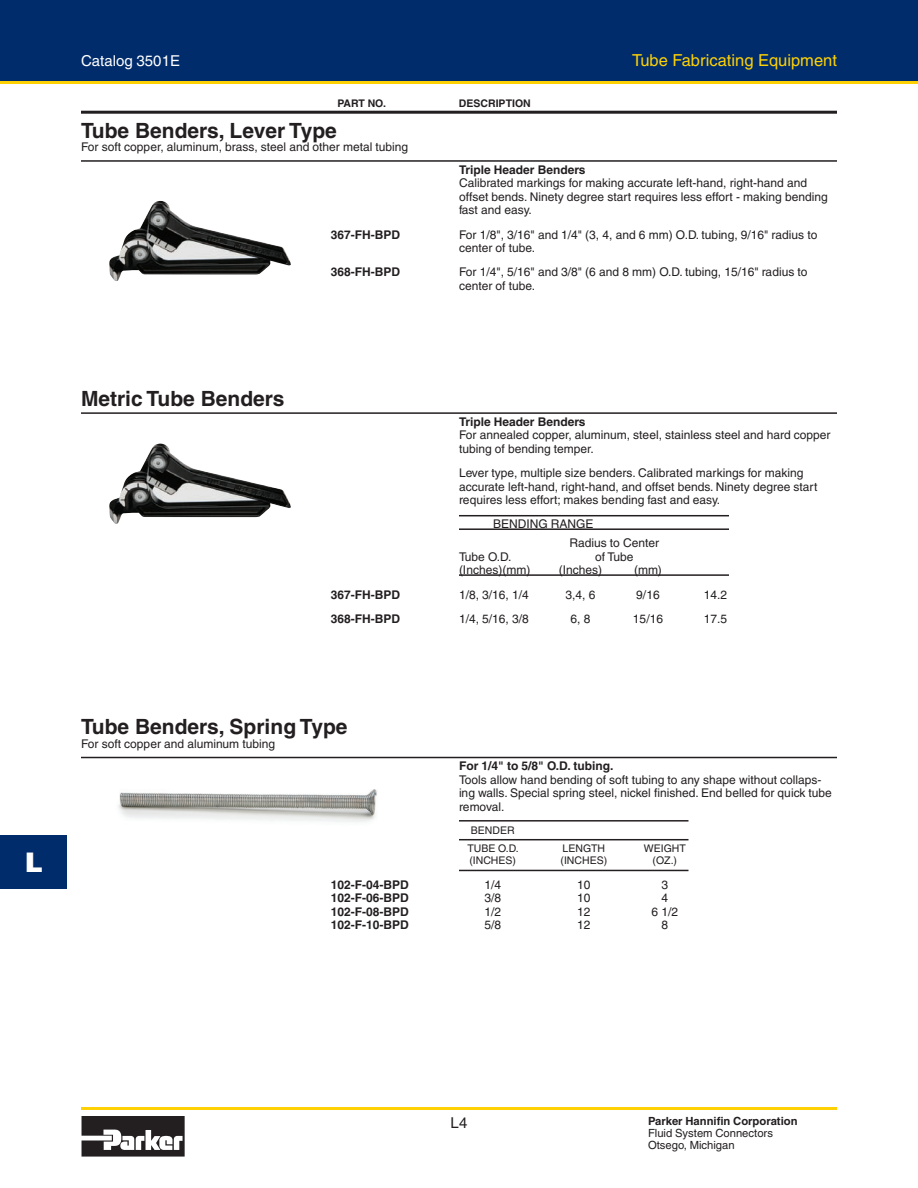
<style>
.page{position:relative;width:918px;height:1188px;background:#fff}
.page>*{position:absolute;margin:0;border:0;box-sizing:border-box;transform-origin:0 0}
.t1{font:900 27px "Helvetica";color:#fff}
.t2{font:700 21px "Helvetica";color:#231f20}
.t3{font:16.5px "Helvetica LT Std";color:#fed105}
.t4{font:15px "Helvetica";color:#fff}
.t5{font:15px "Helvetica";color:#231f20}
.Tool_Data{font:12px/13.5px "Helvetica";color:#231f20}
.Tool_Data-2{font:700 12px "Helvetica";color:#231f20}
.Body{font:12px "Helvetica";color:#231f20}
.Tool_Data_Rule{font:700 12px "Helvetica";color:#231f20}
.t6{font:11.25px "Helvetica";color:#231f20}
.t7{font:700 11.25px "Helvetica";color:#231f20}
.Tool_Data-3{font:10.5px "Helvetica";color:#231f20}
.Headings{font:700 10.5px "Helvetica";color:#231f20}
</style>
<div class="page">
<hr style="left:81px;top:111px;width:756px;height:3px;background:#231f20">
<hr style="left:81px;top:1107px;width:756px;height:3px;background:#fed105">
<svg style="left:82px;top:1116px;width:103px;height:41px"></svg>
<div style="left:0;top:835px;width:68px;height:53px;background:#002c6b"></div>
<div style="left:0;top:0;width:918px;height:81px;background:#002c6b"></div>
<hr style="left:0;top:81px;width:918px;height:3px;background:#fed105">
<hr style="left:81px;top:160px;width:756px;height:2px;background:#231f20">
<hr style="left:81px;top:412px;width:756px;height:2px;background:#231f20">
<hr style="left:459px;top:515px;width:270px;height:1px;background:#231f20">
<hr style="left:459px;top:528px;width:270px;height:2px;background:#231f20">
<hr style="left:459px;top:574px;width:270px;height:2px;background:#231f20">
<hr style="left:81px;top:757px;width:756px;height:1px;background:#231f20">
<hr style="left:459px;top:820px;width:229px;height:2px;background:#231f20">
<hr style="left:459px;top:839px;width:229px;height:1px;background:#231f20">
<hr style="left:459px;top:870px;width:229px;height:1px;background:#231f20">
<img style="left:118px;top:789px;width:259px;height:33px">
<img style="left:109px;top:201px;width:182px;height:80px">
<img style="left:109px;top:444px;width:182px;height:80px">
<p class="t4" style="left:81px;top:52px;width:101px">Catalog 3501E</p>
<p class="t3" style="left:632px;top:50px;width:206px">Tube Fabricating Equipment</p>
<p class="Headings" style="left:338px;top:97px;width:50px">PART NO.</p>
<p class="Headings" style="left:459px;top:97px;width:73px">DESCRIPTION</p>
<p class="t2" style="left:81px;top:118px;width:257px">Tube Benders, Lever Type</p>
<p class="Body" style="left:81px;top:140px;width:329px">For soft copper, aluminum, brass, steel and other metal tubing</p>
<p class="Tool_Data_Rule" style="left:459px;top:162px;width:128px">Triple Header Benders</p>
<p class="Tool_Data" style="left:459px;top:176px;width:370px">Calibrated markings for making accurate left-hand, right-hand and offset bends. Ninety degree start requires less effort - making bending fast and easy.</p>
<p class="Tool_Data-2" style="left:331px;top:227px;width:71px">367-FH-BPD</p>
<p class="Tool_Data" style="left:459px;top:228px;width:360px">For 1/8", 3/16" and 1/4" (3, 4, and 6 mm) O.D. tubing, 9/16" radius to center of tube.</p>
<p class="Tool_Data-2" style="left:331px;top:265px;width:71px">368-FH-BPD</p>
<p class="Tool_Data" style="left:459px;top:265px;width:350px">For 1/4", 5/16" and 3/8" (6 and 8 mm) O.D. tubing, 15/16" radius to center of tube.</p>
<p class="t1" style="left:25px;top:845px;width:20px">L</p>
<p class="t2" style="left:81px;top:385px;width:205px">Metric Tube Benders</p>
<p class="Tool_Data_Rule" style="left:459px;top:414px;width:128px">Triple Header Benders</p>
<p class="Tool_Data" style="left:459px;top:428px;width:373px">For annealed copper, aluminum, steel, stainless steel and hard copper tubing of bending temper.</p>
<p class="Tool_Data" style="left:459px;top:466px;width:360px">Lever type, multiple size benders. Calibrated markings for making accurate left-hand, right-hand, and offset bends. Ninety degree start requires less effort; makes bending fast and easy.</p>
<p class="Tool_Data" style="left:493px;top:517px;width:102px">BENDING RANGE</p>
<p class="Tool_Data" style="left:569px;top:536px;width:91px">Radius to Center</p>
<p class="Tool_Data" style="left:459px;top:550px;width:54px">Tube O.D.</p>
<p class="Tool_Data" style="left:595px;top:550px;width:40px">of Tube</p>
<p class="Tool_Data" style="left:459px;top:563px;width:73px">(Inches)(mm)</p>
<p class="Tool_Data" style="left:559px;top:563px;width:45px">(Inches)</p>
<p class="Tool_Data" style="left:634px;top:563px;width:29px">(mm)</p>
<p class="Tool_Data-2" style="left:331px;top:587px;width:71px">367-FH-BPD</p>
<p class="Tool_Data" style="left:459px;top:588px;width:71px">1/8, 3/16, 1/4</p>
<p class="Tool_Data" style="left:566px;top:588px;width:31px">3,4, 6</p>
<p class="Tool_Data" style="left:636px;top:588px;width:25px">9/16</p>
<p class="Tool_Data" style="left:704px;top:588px;width:25px">14.2</p>
<p class="Tool_Data-2" style="left:331px;top:611px;width:71px">368-FH-BPD</p>
<p class="Tool_Data" style="left:459px;top:612px;width:71px">1/4, 5/16, 3/8</p>
<p class="Tool_Data" style="left:571px;top:612px;width:21px">6, 8</p>
<p class="Tool_Data" style="left:633px;top:612px;width:32px">15/16</p>
<p class="Tool_Data" style="left:704px;top:612px;width:25px">17.5</p>
<p class="t2" style="left:81px;top:714px;width:268px">Tube Benders, Spring Type</p>
<p class="Body" style="left:81px;top:737px;width:196px">For soft copper and aluminum tubing</p>
<p class="Tool_Data_Rule" style="left:459px;top:759px;width:156px">For 1/4" to 5/8" O.D. tubing.</p>
<p class="Tool_Data" style="left:459px;top:773px;width:374px">Tools allow hand bending of soft tubing to any shape without collaps&shy;ing walls. Special spring steel, nickel finished. End belled for quick tube removal.</p>
<p class="Tool_Data-3" style="left:471px;top:824px;width:45px">BENDER</p>
<p class="Tool_Data-3" style="left:467px;top:843px;width:53px">TUBE O.D.</p>
<p class="Tool_Data-3" style="left:563px;top:843px;width:44px">LENGTH</p>
<p class="Tool_Data-3" style="left:644px;top:843px;width:43px">WEIGHT</p>
<p class="Tool_Data-3" style="left:469px;top:855px;width:48px">(INCHES)</p>
<p class="Tool_Data-3" style="left:561px;top:855px;width:48px">(INCHES)</p>
<p class="Tool_Data-3" style="left:653px;top:855px;width:26px">(OZ.)</p>
<p class="Tool_Data-2" style="left:331px;top:877px;width:80px">102-F-04-BPD</p>
<p class="Tool_Data" style="left:484px;top:878px;width:18px">1/4</p>
<p class="Tool_Data" style="left:577px;top:878px;width:15px">10</p>
<p class="Tool_Data" style="left:662px;top:878px;width:8px">3</p>
<p class="Tool_Data-2" style="left:331px;top:891px;width:80px">102-F-06-BPD</p>
<p class="Tool_Data" style="left:484px;top:891px;width:18px">3/8</p>
<p class="Tool_Data" style="left:577px;top:891px;width:15px">10</p>
<p class="Tool_Data" style="left:662px;top:891px;width:8px">4</p>
<p class="Tool_Data-2" style="left:331px;top:904px;width:80px">102-F-08-BPD</p>
<p class="Tool_Data" style="left:484px;top:905px;width:18px">1/2</p>
<p class="Tool_Data" style="left:577px;top:905px;width:15px">12</p>
<p class="Tool_Data" style="left:652px;top:905px;width:28px">6 1/2</p>
<p class="Tool_Data-2" style="left:331px;top:918px;width:80px">102-F-10-BPD</p>
<p class="Tool_Data" style="left:484px;top:918px;width:18px">5/8</p>
<p class="Tool_Data" style="left:577px;top:918px;width:15px">12</p>
<p class="Tool_Data" style="left:662px;top:918px;width:8px">8</p>
<p class="t5" style="left:451px;top:1114px;width:18px">L4</p>
<p class="t7" style="left:648px;top:1114px;width:151px">Parker Hannifin Corporation</p>
<p class="t6" style="left:648px;top:1126px;width:126px">Fluid System Connectors</p>
<p class="t6" style="left:648px;top:1138px;width:88px">Otsego, Michigan</p>
</div>
